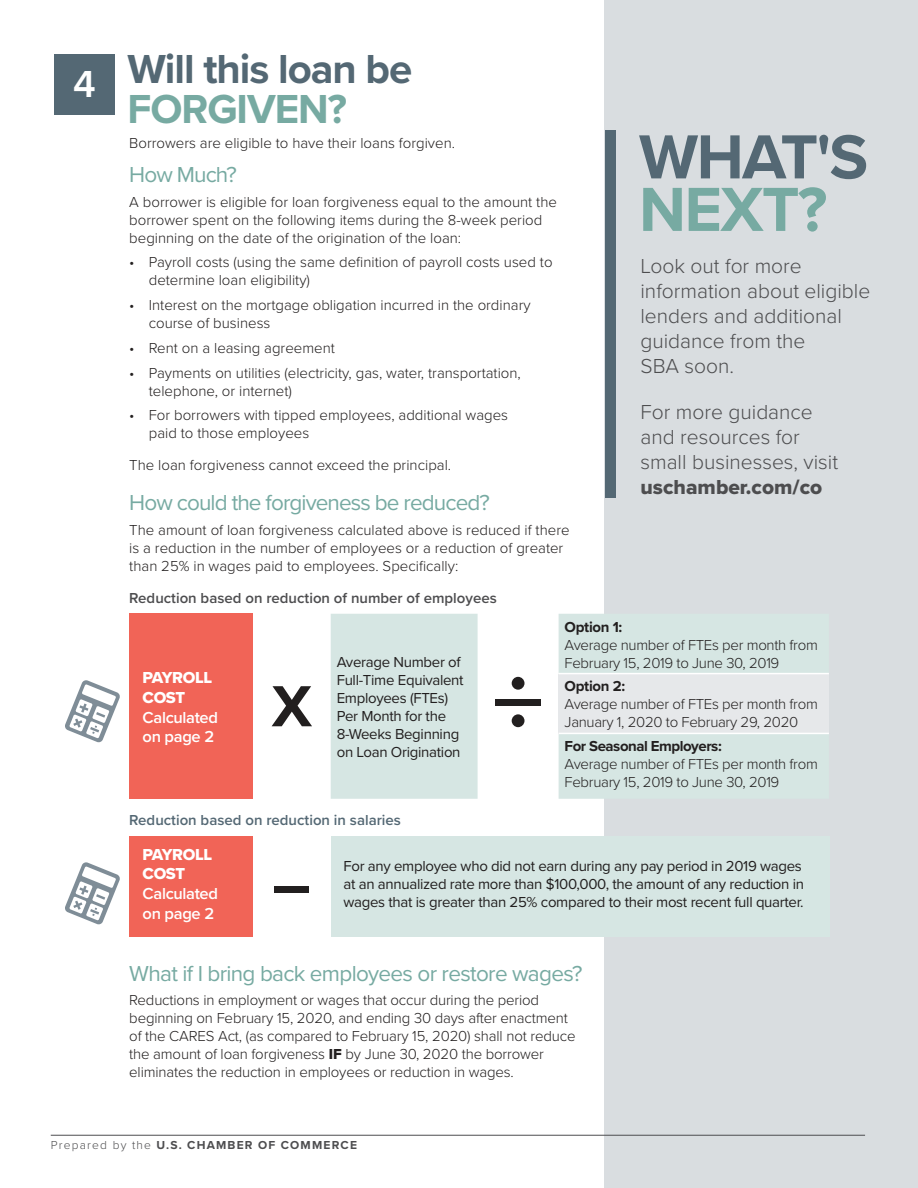
<style>
.page{position:relative;width:918px;height:1188px;background:#fff}
.page>*{position:absolute;margin:0;border:0;box-sizing:border-box;transform-origin:0 0}
.t1{font:700 64.5px "Proxima Nova";color:#546874}
.t2{font:700 64.5px "Proxima Nova";color:#77aaa2}
.t3{font:700 42px "Proxima Nova";letter-spacing:-.025em;color:#546874}
.t4{font:700 42px "Proxima Nova";letter-spacing:-.025em;color:#77aaa2}
.t5{font:600 39px "Proxima Nova";color:#fff}
.t6{font:22.5px "Proxima Nova";letter-spacing:-.035em;color:#77aaa2}
.t7{font:300 21px/25.2px "Proxima Nova";color:#4d4d4f}
.t8{font:21px "Proxima Nova Extrabld";color:#4d4d4f}
.t9{font:600 16.5px/19.8px "Proxima Nova";letter-spacing:-.02em;color:#fff}
.t10{font:16.5px/19.8px "Proxima Nova Extrabld";letter-spacing:-.02em;color:#fff}
.t11{font:300 15px/18px "Proxima Nova";color:#221f1f}
.t12{font:15px/18px "Proxima Nova";letter-spacing:-.02em;color:#221f1f}
.t13{font:300 15px/18px "Proxima Nova";letter-spacing:-.02em;color:#221f1f}
.t14{font:600 15px "Proxima Nova";color:#4d4d4f}
.t15{font:700 15px "Proxima Nova";letter-spacing:-.03em;color:#221f1f}
.t16{font:600 15px "Proxima Nova";color:#546874}
.t17{font:700 12px "Proxima Nova";letter-spacing:.1em;color:#4d4d4f}
.s1{font-family:"Proxima Nova Extrabld";font-weight:400}
.s2{font-weight:300}
</style>
<div class="page">
<div style="left:605px;top:0;width:313px;height:1188px;background:#d9dde0"></div>
<div style="left:130px;top:614px;width:123px;height:185px;background:#f16457"></div>
<svg style="left:331px;top:614px;width:498px;height:185px;fill:#d6e6e3"></svg>
<div style="left:559px;top:674px;width:270px;height:59px;background:#e6e8ea"></div>
<hr style="left:559px;top:673px;width:270px;height:1px;background:#fff">
<hr style="left:559px;top:733px;width:270px;height:1px;background:#fff">
<svg style="left:272px;top:686px;width:40px;height:40px"></svg>
<div style="left:512px;top:714px;width:13px;height:13px;background:#221f1f;border-radius:50%"></div>
<div style="left:496px;top:699px;width:45px;height:6px;background:#221f1f"></div>
<div style="left:512px;top:677px;width:13px;height:13px;background:#221f1f;border-radius:50%"></div>
<div style="left:130px;top:836px;width:123px;height:100px;background:#f16457"></div>
<div style="left:331px;top:836px;width:499px;height:100px;background:#d6e6e3"></div>
<div style="left:275px;top:886px;width:34px;height:7px;background:#221f1f"></div>
<hr style="left:51px;top:1135px;width:814px;height:1px;background:#4d4d4f">
<div style="left:605px;top:130px;width:11px;height:367px;background:#546874"></div>
<svg style="left:65px;top:680px;width:55px;height:63px"></svg>
<svg style="left:65px;top:862px;width:55px;height:63px"></svg>
<div style="left:54px;top:54px;width:61px;height:61px;background:#546874"></div>
<h3 class="t5" style="left:73px;top:67px;width:24px">4</h3>
<h2 class="t3" style="left:127px;top:51px;width:286px">Will this loan be</h2>
<h2 class="t4" style="left:127px;top:91px;width:221px">FORGIVEN?</h2>
<p class="t11" style="left:129px;top:135px;width:327px">Borrowers are eligible to have their loans forgiven.</p>
<h3 class="t6" style="left:129px;top:165px;width:109px">How Much?</h3>
<p class="t11" style="left:129px;top:193px;width:429px">A borrower is eligible for loan forgiveness equal to the amount the borrower spent on the following items during the 8-week period beginning on the date of the origination of the loan:</p>
<p class="t11" style="left:149px;top:254px;width:405px;text-indent:-20px">• Payroll costs (using the same definition of payroll costs used to determine loan eligibility)</p>
<p class="t11" style="left:149px;top:297px;width:383px;text-indent:-20px">• Interest on the mortgage obligation incurred in the ordinary course of business</p>
<p class="t11" style="left:129px;top:340px;width:207px">• Rent on a leasing agreement</p>
<p class="t11" style="left:149px;top:364px;width:374px;text-indent:-20px">• Payments on utilities (electricity, gas, water, transportation, telephone, or internet)</p>
<p class="t11" style="left:149px;top:407px;width:361px;text-indent:-20px">• For borrowers with tipped employees, additional wages paid to those employees</p>
<p class="t11" style="left:129px;top:457px;width:323px">The loan forgiveness cannot exceed the principal.</p>
<h3 class="t6" style="left:129px;top:493px;width:362px">How could the forgiveness be reduced?</h3>
<p class="t11" style="left:129px;top:522px;width:442px">The amount of loan forgiveness calculated above is reduced if there is a reduction in the number of employees or a reduction of greater than 25% in wages paid to employees. Specifically:</p>
<p class="t14" style="left:129px;top:591px;width:369px">Reduction based on reduction of number of employees</p>
<h1 class="t1" style="left:639px;top:129px;width:231px">WHAT'S</h1>
<h1 class="t2" style="left:639px;top:181px;width:190px">NEXT?</h1>
<h3 class="t7" style="left:640px;top:254px;width:231px">Look out for more information about eligible lenders and additional guidance from the<br>SBA soon.</h3>
<h3 class="t7" style="left:640px;top:400px;width:199px">For more guidance and resources for small businesses, visit</h3>
<h3 class="t8" style="left:640px;top:479px;width:183px">uschamber.com/co</h3>
<p class="t10" style="left:143px;top:668px;width:71px">PAYROLL<br>COST</p>
<p class="t9" style="left:143px;top:708px;width:77px">Calculated on page 2</p>
<p class="t12" style="left:337px;top:654px;width:128px">Average Number of<br>Full-Time Equivalent<br>Employees (FTEs)<br>Per Month for the<br>8-Weeks Beginning on Loan Origination</p>
<p class="t16" style="left:129px;top:814px;width:273px">Reduction based on reduction in salaries</p>
<p class="t15" style="left:565px;top:620px;width:59px">Option 1:</p>
<p class="t13" style="left:565px;top:636px;width:255px">Average number of FTEs per month from<br>February 15, 2019 to June 30, 2019</p>
<p class="t15" style="left:565px;top:680px;width:62px">Option 2:</p>
<p class="t13" style="left:565px;top:696px;width:255px">Average number of FTEs per month from<br>January 1, 2020 to February 29, 2020</p>
<p class="t15" style="left:565px;top:740px;width:159px">For Seasonal Employers:</p>
<p class="t13" style="left:565px;top:756px;width:255px">Average number of FTEs per month from<br>February 15, 2019 to June 30, 2019</p>
<p class="t10" style="left:143px;top:844px;width:71px">PAYROLL<br>COST</p>
<p class="t9" style="left:143px;top:885px;width:77px">Calculated on page 2</p>
<p class="t12" style="left:343px;top:858px;width:462px">For any employee who did not earn during any pay period in 2019 wages at an annualized rate more than $100,000, the amount of any reduction in wages that is greater than 25% compared to their most recent full quarter.</p>
<h3 class="t6" style="left:129px;top:963px;width:455px">What if I bring back employees or restore wages?</h3>
<p class="t11" style="left:129px;top:992px;width:448px">Reductions in employment or wages that occur during the period beginning on February 15, 2020, and ending 30 days after enactment of the CARES Act, (as compared to February 15, 2020) shall not reduce the amount of loan forgiveness <span class="s1">IF</span> by June 30, 2020 the borrower eliminates the reduction in employees or reduction in wages.</p>
<p class="t17" style="left:51px;top:1140px;width:308px"><span class="s2">Prepared by the</span> U.S. CHAMBER OF COMMERCE</p>
</div>
